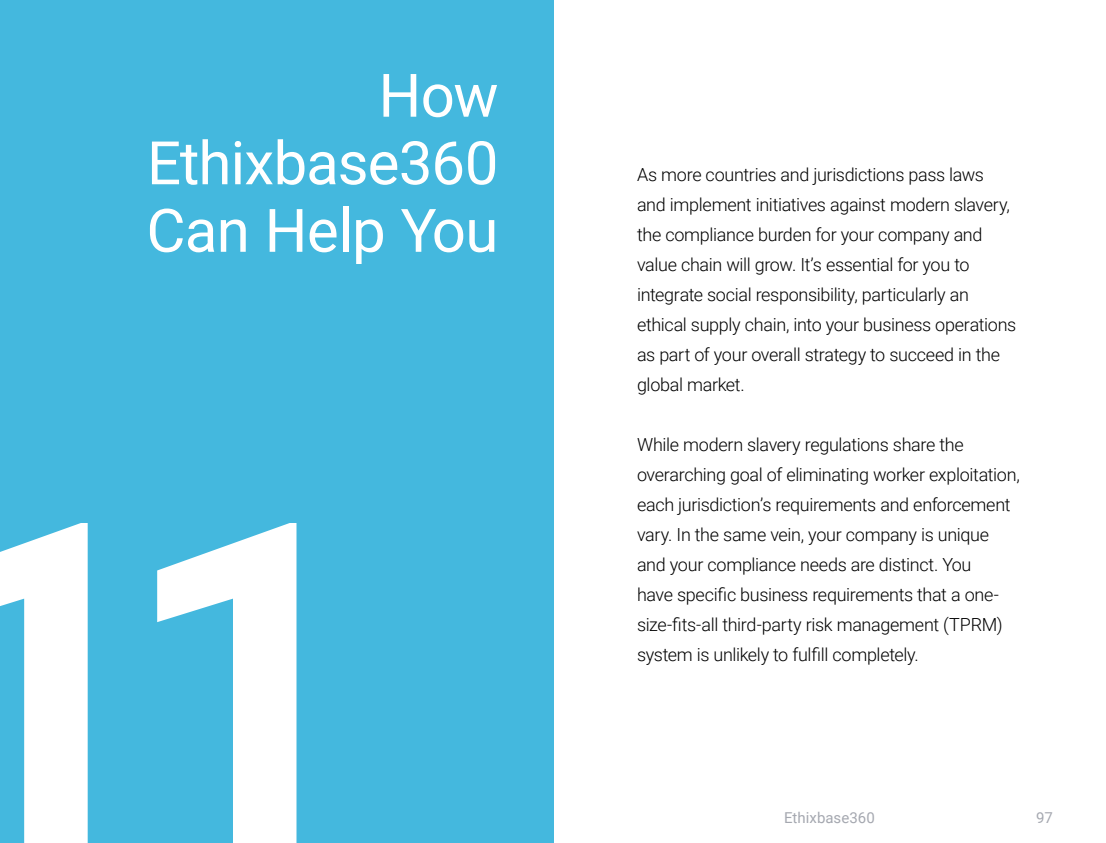
<style>
.page{position:relative;width:1106px;height:843px;background:#fff}
.page>*{position:absolute;margin:0;border:0;box-sizing:border-box;transform-origin:0 0}
.t1{font:700 450px "Roboto";color:#fff}
.t2{font:60px/67.5px "Roboto";letter-spacing:-.015em;color:#fff;text-align:justify}
.t3{font:300 18px/30px "Roboto";letter-spacing:-.02em;color:#000}
.t4{font:15px "Roboto";color:#a5a8b0}
</style>
<div class="page">
<div style="left:0;top:0;width:553px;height:842px;background:#44b8de"></div>
<h2 class="t2" style="left:146px;top:59px;width:354px;text-indent:232px">How Ethixbase360<br>Can Help You</h2>
<h1 class="t1" style="left:-88px;top:368px;width:469px">11</h1>
<p class="t3" style="left:637px;top:159px;width:381px">As more countries and jurisdictions pass laws and implement initiatives against modern slavery, the compliance burden for your company and value chain will grow. It’s essential for you to integrate social responsibility, particularly an ethical supply chain, into your business operations as part of your overall strategy to succeed in the global market.</p>
<p class="t3" style="left:637px;top:429px;width:384px">While modern slavery regulations share the overarching goal of eliminating worker exploitation, each jurisdiction’s requirements and enforcement vary. In the same vein, your company is unique and your compliance needs are distinct. You<br>have specific business requirements that a one&shy;size-fits-all third-party risk management (TPRM) system is unlikely to fulfill completely.</p>
<p class="t4" style="left:784px;top:807px;width:92px">Ethixbase360</p>
<p class="t4" style="left:1036px;top:807px;width:18px">97</p>
</div>
